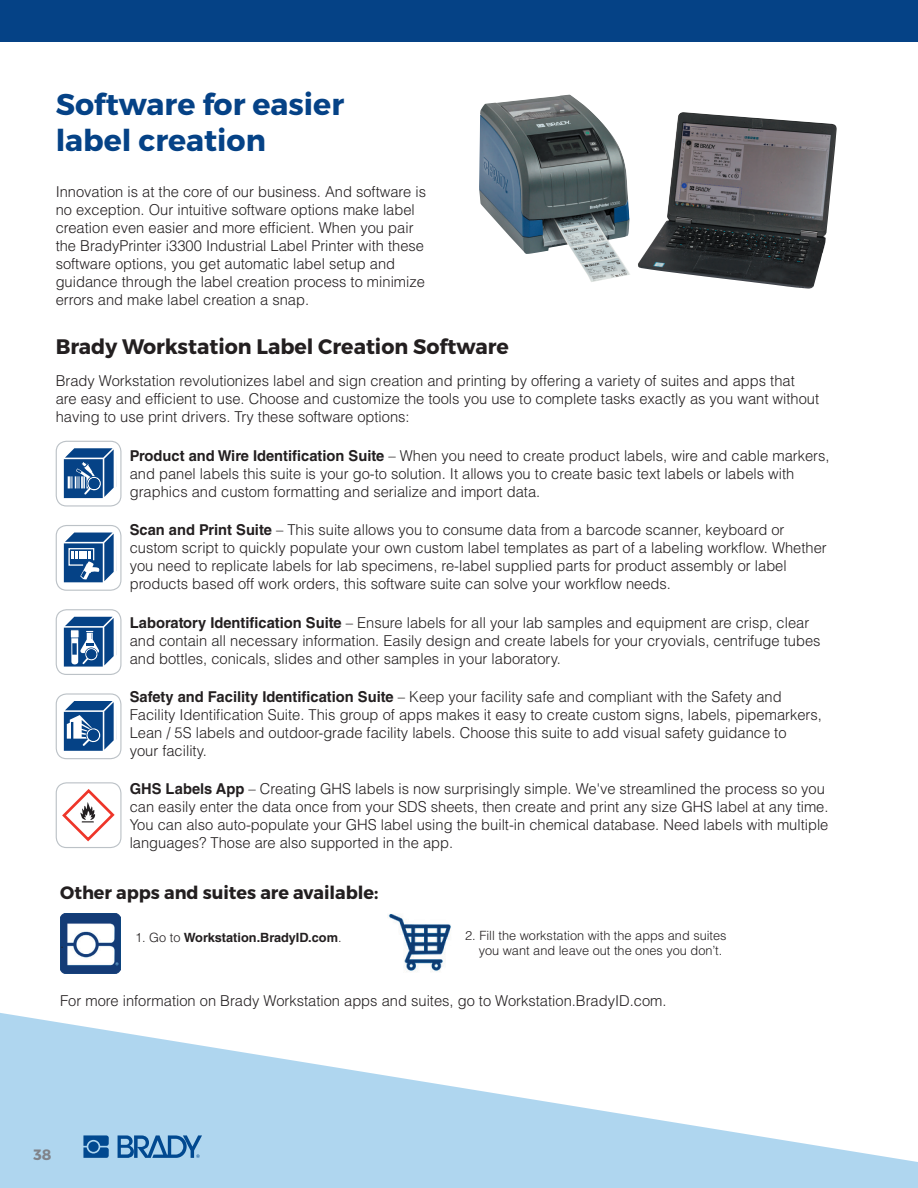
<style>
.page{position:relative;width:918px;height:1188px;background:#fff}
.page>*{position:absolute;margin:0;border:0;box-sizing:border-box;transform-origin:0 0}
.t1{font:700 30px/36.9px "Montserrat";color:#054286}
.t2{font:700 21px "Montserrat";color:#231f20}
.t3{font:700 18px "Montserrat";color:#231f20}
.t4{font:300 15px/18px "Helvetica LT Std";color:#231f20}
.t5{font:700 15px "Montserrat";color:#80838a}
.t6{font:300 12.75px/15px "Helvetica LT Std";color:#231f20}
.t7{font:700 12.75px "Helvetica LT Std";color:#231f20}
.s1{font-weight:700}
.s2{font-weight:300}
</style>
<div class="page">
<svg style="left:0;top:1013px;width:918px;height:175px;fill:#afd6ef"></svg>
<img style="left:479px;top:95px;width:358px;height:194px">
<img style="left:60px;top:914px;width:60px;height:60px">
<img style="left:388px;top:914px;width:63px;height:58px">
<div style="left:0;top:0;width:918px;height:41px;background:#054286"></div>
<svg style="left:83px;top:1135px;width:26px;height:23px"></svg>
<div style="left:88px;top:1142px;width:11px;height:10px;background:#014990;border-radius:50%"></div>
<svg style="left:118px;top:1135px;width:84px;height:23px;background:#5990c0"></svg>
<svg style="left:59px;top:444px;width:59px;height:59px"></svg>
<div style="left:88px;top:478px;width:12px;height:11px;background:#054286;border-radius:50%"></div>
<div style="left:56px;top:441px;width:66px;height:66px;border:1px solid #bcc2c7;border-radius:10px"></div>
<svg style="left:59px;top:528px;width:59px;height:59px"></svg>
<div style="left:56px;top:525px;width:66px;height:66px;border:1px solid #bcc2c7;border-radius:10px"></div>
<svg style="left:59px;top:613px;width:59px;height:59px"></svg>
<div style="left:86px;top:649px;width:10px;height:10px;background:#054286;border-radius:50%"></div>
<div style="left:56px;top:609px;width:66px;height:66px;border:1px solid #bcc2c7;border-radius:10px"></div>
<svg style="left:59px;top:697px;width:59px;height:59px"></svg>
<div style="left:88px;top:729px;width:11px;height:12px;background:#054286;border-radius:50%"></div>
<div style="left:56px;top:693px;width:66px;height:66px;border:1px solid #bcc2c7;border-radius:10px"></div>
<svg style="left:59px;top:786px;width:59px;height:59px"></svg>
<div style="left:56px;top:782px;width:66px;height:66px;border:1px solid #bcc2c7;border-radius:10px"></div>
<h1 class="t1" style="left:56px;top:86px;width:290px">Software for easier label creation</h1>
<p class="t4" style="left:56px;top:182px;width:372px">Innovation is at the core of our business. And software is no exception. Our intuitive software options make label creation even easier and more efficient. When you pair the BradyPrinter i3300 Industrial Label Printer with these software options, you get automatic label setup and guidance through the label creation process to minimize errors and make label creation a snap.</p>
<h2 class="t2" style="left:56px;top:334px;width:455px">Brady Workstation Label Creation Software</h2>
<p class="t4" style="left:56px;top:371px;width:765px">Brady Workstation revolutionizes label and sign creation and printing by offering a variety of suites and apps that are easy and efficient to use. Choose and customize the tools you use to complete tasks exactly as you want without having to use print drivers. Try these software options:</p>
<p class="t4" style="left:130px;top:447px;width:701px"><span class="s1">Product and Wire Identification Suite</span> – When you need to create product labels, wire and cable markers, and panel labels this suite is your go-to solution. It allows you to create basic text labels or labels with graphics and custom formatting and serialize and import data.</p>
<p class="t4" style="left:130px;top:521px;width:699px"><span class="s1">Scan and Print Suite</span> – This suite allows you to consume data from a barcode scanner, keyboard or custom script to quickly populate your own custom label templates as part of a labeling workflow. Whether you need to replicate labels for lab specimens, re-label supplied parts for product assembly or label products based off work orders, this software suite can solve your workflow needs.</p>
<p class="t4" style="left:130px;top:613px;width:692px"><span class="s1">Laboratory Identification Suite</span> – Ensure labels for all your lab samples and equipment are crisp, clear and contain all necessary information. Easily design and create labels for your cryovials, centrifuge tubes and bottles, conicals, slides and other samples in your laboratory.</p>
<p class="t4" style="left:130px;top:687px;width:694px"><span class="s1">Safety and Facility Identification Suite</span> – Keep your facility safe and compliant with the Safety and Facility Identification Suite. This group of apps makes it easy to create custom signs, labels, pipemarkers, Lean / 5S labels and outdoor-grade facility labels. Choose this suite to add visual safety guidance to<br>your facility.</p>
<p class="t4" style="left:130px;top:780px;width:700px"><span class="s1">GHS Labels App</span> – Creating GHS labels is now surprisingly simple. We've streamlined the process so you can easily enter the data once from your SDS sheets, then create and print any size GHS label at any time.<br>You can also auto-populate your GHS label using the built-in chemical database. Need labels with multiple languages? Those are also supported in the app.</p>
<p class="t3" style="left:60px;top:881px;width:320px">Other apps and suites are available:</p>
<p class="t4" style="left:60px;top:934px;width:6px">.</p>
<p class="t7" style="left:135px;top:930px;width:208px"><span class="s2">1. Go to</span> Workstation.BradyID.com<span class="s2">.</span></p>
<p class="t6" style="left:479px;top:928px;width:249px;text-indent:-14px">2. Fill the workstation with the apps and suites you want and leave out the ones you don’t.</p>
<p class="t4" style="left:60px;top:991px;width:608px">For more information on Brady Workstation apps and suites, go to Workstation.BradyID.com.</p>
<p class="t5" style="left:33px;top:1145px;width:19px">38</p>
</div>
